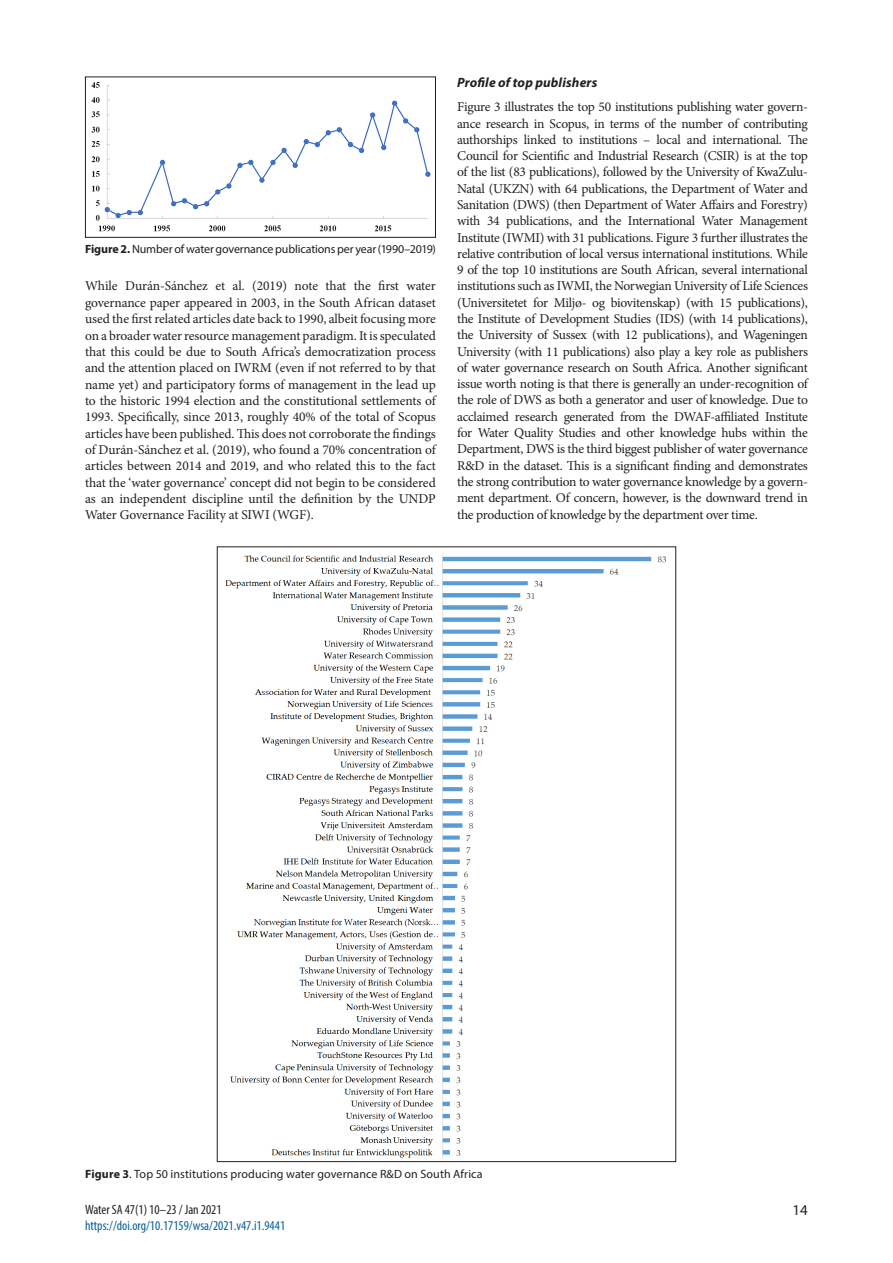
<style>
.page{position:relative;width:893px;height:1263px;background:#fff}
.page>*{position:absolute;margin:0;border:0;box-sizing:border-box;transform-origin:0 0}
.t1{font:15px "Myriad Pro";color:#231f20}
.Paragraph_Text{font:13.5px/16.4px "Minion Pro";letter-spacing:-.015em;color:#231f20;text-align:justify}
.t2{font:condensed 13.5px "Myriad Pro";color:#056199}
.t3{font:condensed 13.5px "Myriad Pro";color:#231f20}
.t4{font:italic 700 13.5px "Myriad Pro";letter-spacing:.01em;color:#231f20}
.t5{font:12px "Myriad Pro";color:#231f20}
.s1{font-weight:700}
</style>
<div class="page">
<img style="left:91px;top:82px;width:340px;height:150px">
<img style="left:225px;top:553px;width:442px;height:606px">
<div style="left:85px;top:77px;width:351px;height:161px;border:1px solid #231f20"></div>
<p class="t5" style="left:85px;top:241px;width:352px"><span class="s1">Figure 2.</span> Number of water governance publications per year (1990–2019)</p>
<p class="Paragraph_Text" style="left:85px;top:278px;width:352px">While Durán-Sánchez et al. (2019) note that the first water governance paper appeared in 2003, in the South African dataset used the first related articles date back to 1990, albeit focusing more on a broader water resource management paradigm. It is speculated that this could be due to South Africa’s democratization process and the attention placed on IWRM (even if not referred to by that name yet) and participatory forms of management in the lead up to the historic 1994 election and the constitutional settlements of 1993. Specifically, since 2013, roughly 40% of the total of Scopus articles have been published. This does not corroborate the findings of Durán-Sánchez et al. (2019), who found a 70% concentration of articles between 2014 and 2019, and who related this to the fact that the ‘water governance’ concept did not begin to be considered as an independent discipline until the definition by the UNDP Water Governance Facility at SIWI (WGF).</p>
<h3 class="t4" style="left:457px;top:73px;width:142px">Profile of top publishers</h3>
<p class="Paragraph_Text" style="left:457px;top:99px;width:352px">Figure 3 illustrates the top 50 institutions publishing water govern&shy;ance research in Scopus, in terms of the number of contributing authorships linked to institutions – local and international. The Council for Scientific and Industrial Research (CSIR) is at the top of the list (83 publications), followed by the University of KwaZulu-Natal (UKZN) with 64 publications, the Department of Water and Sanitation (DWS) (then Department of Water Affairs and Forestry) with 34 publications, and the International Water Management Institute (IWMI) with 31 publications. Figure 3 further illustrates the relative contribution of local versus international institutions. While 9 of the top 10 institutions are South African, several international institutions such as IWMI, the Norwegian University of Life Sciences (Universitetet for Miljø- og biovitenskap) (with 15 publications), the Institute of Development Studies (IDS) (with 14 publications), the University of Sussex (with 12 publications), and Wageningen University (with 11 publications) also play a key role as publishers of water governance research on South Africa. Another significant issue worth noting is that there is generally an under-recognition of the role of DWS as both a generator and user of knowledge. Due to acclaimed research generated from the DWAF-affiliated Institute for Water Quality Studies and other knowledge hubs within the Department, DWS is the third biggest publisher of water governance R&amp;D in the dataset. This is a significant finding and demonstrates the strong contribution to water governance knowledge by a govern&shy;ment department. Of concern, however, is the downward trend in the production of knowledge by the department over time.</p>
<p class="t5" style="left:85px;top:1166px;width:399px"><span class="s1">Figure 3</span>. Top 50 institutions producing water governance R&amp;D on South Africa</p>
<p class="t3" style="left:85px;top:1201px;width:138px">Water SA 47(1) 10–23 / Jan 2021</p>
<p class="t1" style="left:792px;top:1200px;width:17px">14</p>
<p class="t2" style="left:85px;top:1217px;width:202px">https://doi.org/10.17159/wsa/2021.v47.i1.9441</p>
</div>
